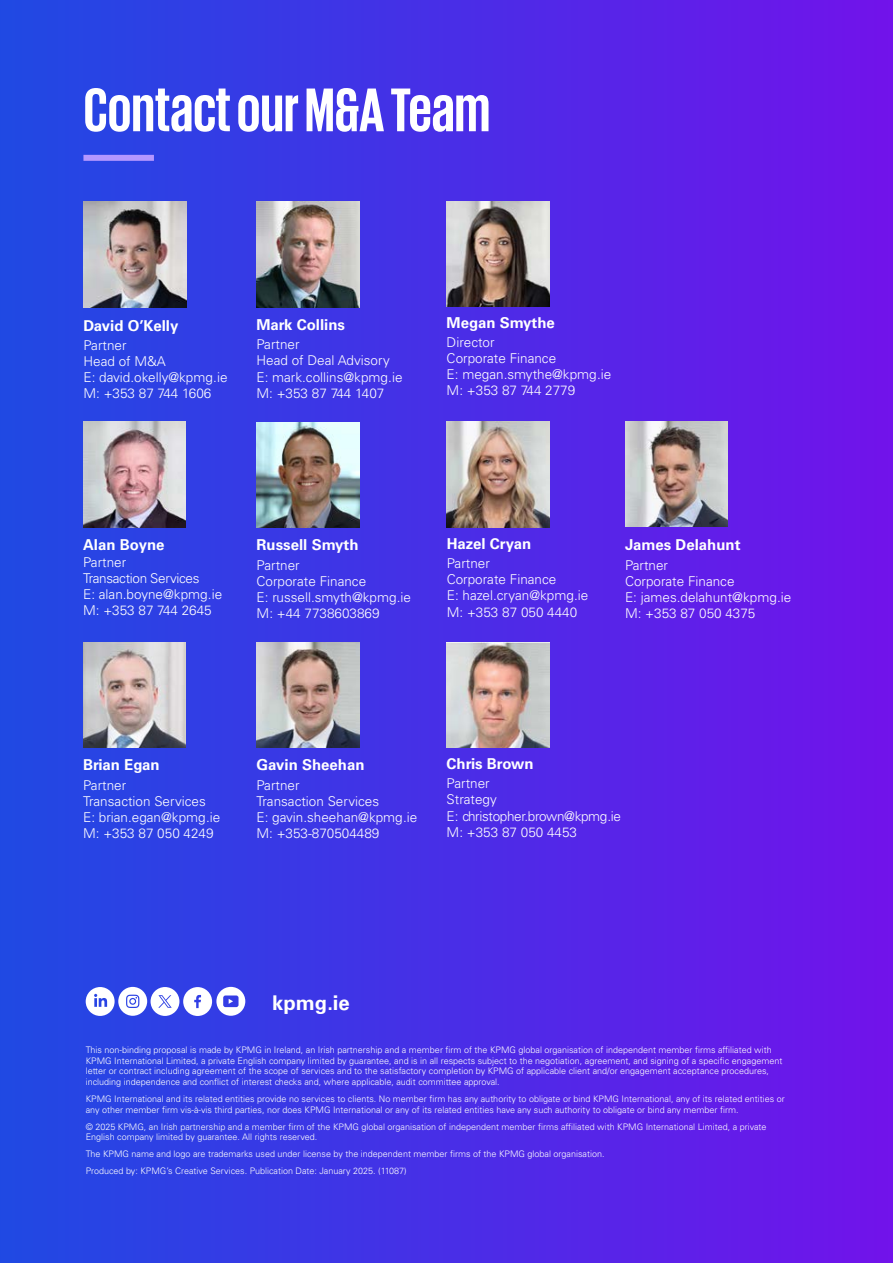
<style>
.page{position:relative;width:893px;height:1263px;background:#fff}
.page>*{position:absolute;margin:0;border:0;box-sizing:border-box;transform-origin:0 0}
.t1{font:700 63px "KPMG";color:#fff}
.t2{font:700 20.25px "Univers LT Std";color:#fff}
.t3{font:700 15px "Univers LT Std";color:#fff}
.t4{font:300 13.5px/16.2px "Univers LT Std";color:#fff}
.t5{font:300 9px/10.8px "Univers LT Std";color:#fff}
</style>
<div class="page">
<div style="left:0;top:0;width:893px;height:1263px;background:linear-gradient(to right,#1f4ae3,#7213ea)"></div>
<svg style="left:86px;top:987px;width:159px;height:29px"></svg>
<div style="left:83px;top:155px;width:71px;height:6px;background:#b497ff"></div>
<img style="left:83px;top:202px;width:103px;height:105px">
<img style="left:447px;top:422px;width:102px;height:105px">
<img style="left:446px;top:642px;width:103px;height:105px">
<img style="left:447px;top:201px;width:102px;height:106px">
<img style="left:83px;top:642px;width:103px;height:105px">
<img style="left:256px;top:642px;width:103px;height:105px">
<img style="left:83px;top:422px;width:103px;height:105px">
<img style="left:256px;top:202px;width:103px;height:105px">
<img style="left:256px;top:422px;width:103px;height:105px">
<img style="left:625px;top:421px;width:103px;height:106px">
<h1 class="t1" style="left:83px;top:78px;width:408px">Contact our M&amp;A Team</h1>
<h3 class="t3" style="left:83px;top:317px;width:96px">David O’Kelly</h3>
<h3 class="t4" style="left:83px;top:337px;width:146px">Partner<br>Head of M&amp;A<br>E: david.okelly@kpmg.ie<br>M: +353 87 744 1606</h3>
<h3 class="t3" style="left:256px;top:316px;width:90px">Mark Collins</h3>
<h3 class="t4" style="left:256px;top:336px;width:148px">Partner<br>Head of Deal Advisory<br>E: mark.collins@kpmg.ie<br>M: +353 87 744 1407</h3>
<h3 class="t3" style="left:447px;top:314px;width:110px">Megan Smythe</h3>
<h3 class="t4" style="left:447px;top:334px;width:166px">Director<br>Corporate Finance<br>E: megan.smythe@kpmg.ie<br>M: +353 87 744 2779</h3>
<h3 class="t3" style="left:83px;top:536px;width:83px">Alan Boyne</h3>
<h3 class="t4" style="left:83px;top:554px;width:141px">Partner<br>Transaction Services<br>E: alan.boyne@kpmg.ie<br>M: +353 87 744 2645</h3>
<h3 class="t3" style="left:257px;top:536px;width:103px">Russell Smyth</h3>
<h3 class="t4" style="left:257px;top:557px;width:156px">Partner<br>Corporate Finance<br>E: russell.smyth@kpmg.ie<br>M: +44 7738603869</h3>
<h3 class="t3" style="left:447px;top:535px;width:86px">Hazel Cryan</h3>
<h3 class="t4" style="left:447px;top:555px;width:143px">Partner<br>Corporate Finance<br>E: hazel.cryan@kpmg.ie<br>M: +353 87 050 4440</h3>
<h3 class="t3" style="left:625px;top:536px;width:117px">James Delahunt</h3>
<h3 class="t4" style="left:625px;top:557px;width:168px">Partner<br>Corporate Finance<br>E: james.delahunt@kpmg.ie<br>M: +353 87 050 4375</h3>
<h3 class="t3" style="left:83px;top:756px;width:78px">Brian Egan</h3>
<h3 class="t4" style="left:83px;top:777px;width:139px">Partner<br>Transaction Services<br>E: brian.egan@kpmg.ie<br>M: +353 87 050 4249</h3>
<h3 class="t3" style="left:256px;top:756px;width:110px">Gavin Sheehan</h3>
<h3 class="t4" style="left:256px;top:777px;width:162px">Partner<br>Transaction Services<br>E: gavin.sheehan@kpmg.ie<br>M: +353-870504489</h3>
<h3 class="t3" style="left:447px;top:755px;width:89px">Chris Brown</h3>
<h3 class="t4" style="left:447px;top:775px;width:176px">Partner<br>Strategy<br>E: christopher.brown@kpmg.ie<br>M: +353 87 050 4453</h3>
<h2 class="t2" style="left:272px;top:990px;width:79px">kpmg.ie</h2>
<p class="t5" style="left:86px;top:1044px;width:698px">This non-binding proposal is made by KPMG in Ireland, an Irish partnership and a member firm of the KPMG global organisation of independent member firms affiliated with KPMG International Limited, a private English company limited by guarantee, and is in all respects subject to the negotiation, agreement, and signing of a specific engagement letter or contract including agreement of the scope of services and to the satisfactory completion by KPMG of applicable client and/or engagement acceptance procedures, including independence and conflict of interest checks and, where applicable, audit committee approval.</p>
<p class="t5" style="left:86px;top:1093px;width:701px">KPMG International and its related entities provide no services to clients. No member firm has any authority to obligate or bind KPMG International, any of its related entities or any other member firm vis-à-vis third parties, nor does KPMG International or any of its related entities have any such authority to obligate or bind any member firm.</p>
<p class="t5" style="left:86px;top:1121px;width:682px">© 2025 KPMG, an Irish partnership and a member firm of the KPMG global organisation of independent member firms affiliated with KPMG International Limited, a private<br>English company limited by guarantee. All rights reserved.</p>
<p class="t5" style="left:86px;top:1145px;width:520px;line-height:16.8px">The KPMG name and logo are trademarks used under license by the independent member firms of the KPMG global organisation.<br>Produced by: KPMG’s Creative Services. Publication Date: January 2025. (11087)</p>
</div>
